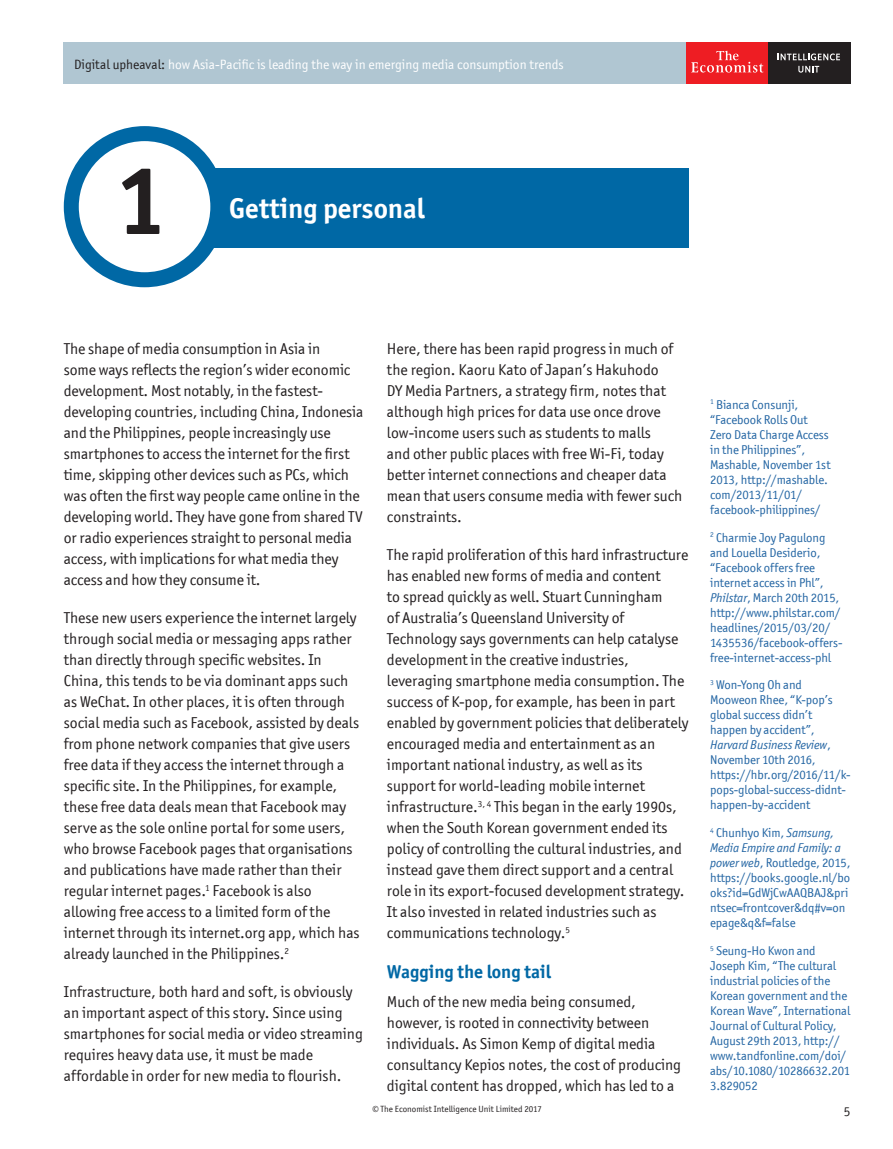
<style>
.page{position:relative;width:893px;height:1149px;background:#fff}
.page>*{position:absolute;margin:0;border:0;box-sizing:border-box;transform-origin:0 0}
.t1{font:700 97.5px "Officina San ITC";color:#231f20}
.t2{font:700 28.5px "Officina San ITC";color:#fff}
.t3{font:700 18.75px "Officina San ITC";color:#0068a5}
.t4{font:15.75px/21px "Officina San ITC";color:#231f20}
.t5{font:13.5px "Officina San ITC";color:#fff}
.t6{font:13.5px "Officina San ITC";color:#231f20}
.t7{font:12.75px/15px "Officina San ITC";letter-spacing:-.005em;color:#2365a3}
.t8{font:9px "Officina San ITC";color:#231f20}
.s1{color:#231f20}
.s2{font-style:italic}
</style>
<div class="page">
<div style="left:63px;top:43px;width:787px;height:41px;background:#b0c6d2"></div>
<div style="left:686px;top:43px;width:82px;height:41px;background:#ee1d23"></div>
<svg style="left:691px;top:51px;width:72px;height:21px"></svg>
<div style="left:768px;top:43px;width:82px;height:41px;background:#231f20"></div>
<svg style="left:778px;top:53px;width:62px;height:7px"></svg>
<svg style="left:798px;top:66px;width:21px;height:7px"></svg>
<div style="left:119px;top:168px;width:570px;height:80px;background:#0068a5"></div>
<div style="left:71px;top:133px;width:147px;height:147px;background:#fff;border-radius:50%"></div>
<div style="left:64px;top:126px;width:161px;height:161px;border:15px solid #0068a5;border-radius:50%"></div>
<p class="t5" style="left:74px;top:56px;width:491px"><span class="s1">Digital upheaval:</span> how Asia-Pacific is leading the way in emerging media consumption trends</p>
<h1 class="t1" style="left:116px;top:140px;width:54px">1</h1>
<h2 class="t2" style="left:229px;top:191px;width:197px">Getting personal</h2>
<p class="t4" style="left:64px;top:338px;width:301px">The shape of media consumption in Asia in<br>some ways reflects the region’s wider economic development. Most notably, in the fastest&shy;developing countries, including China, Indonesia and the Philippines, people increasingly use smartphones to access the internet for the first time, skipping other devices such as PCs, which was often the first way people came online in the developing world. They have gone from shared TV or radio experiences straight to personal media access, with implications for what media they access and how they consume it.</p>
<p class="t4" style="left:64px;top:606px;width:297px">These new users experience the internet largely through social media or messaging apps rather than directly through specific websites. In China, this tends to be via dominant apps such as WeChat. In other places, it is often through social media such as Facebook, assisted by deals from phone network companies that give users free data if they access the internet through a specific site. In the Philippines, for example, these free data deals mean that Facebook may serve as the sole online portal for some users, who browse Facebook pages that organisations and publications have made rather than their regular internet pages.<sup>1</sup> Facebook is also allowing free access to a limited form of the internet through its internet.org app, which has already launched in the Philippines.<sup>2</sup></p>
<p class="t4" style="left:64px;top:981px;width:301px">Infrastructure, both hard and soft, is obviously an important aspect of this story. Since using smartphones for social media or video streaming requires heavy data use, it must be made affordable in order for new media to flourish.</p>
<p class="t4" style="left:387px;top:337px;width:297px">Here, there has been rapid progress in much of the region. Kaoru Kato of Japan’s Hakuhodo<br>DY Media Partners, a strategy firm, notes that although high prices for data use once drove low-income users such as students to malls<br>and other public places with free Wi-Fi, today better internet connections and cheaper data mean that users consume media with fewer such constraints.</p>
<p class="t4" style="left:387px;top:543px;width:303px">The rapid proliferation of this hard infrastructure has enabled new forms of media and content<br>to spread quickly as well. Stuart Cunningham<br>of Australia’s Queensland University of Technology says governments can help catalyse development in the creative industries, leveraging smartphone media consumption. The success of K-pop, for example, has been in part enabled by government policies that deliberately encouraged media and entertainment as an important national industry, as well as its support for world-leading mobile internet infrastructure.<sup>3,</sup> <sup>4</sup> This began in the early 1990s, when the South Korean government ended its policy of controlling the cultural industries, and instead gave them direct support and a central role in its export-focused development strategy.<br>It also invested in related industries such as communications technology.<sup>5</sup></p>
<p class="t3" style="left:387px;top:959px;width:165px">Wagging the long tail</p>
<p class="t4" style="left:387px;top:991px;width:296px">Much of the new media being consumed, however, is rooted in connectivity between individuals. As Simon Kemp of digital media consultancy Kepios notes, the cost of producing digital content has dropped, which has led to a</p>
<p class="t8" style="left:372px;top:1102px;width:171px">© The Economist Intelligence Unit Limited 2017</p>
<p class="t7" style="left:710px;top:396px;width:122px"><sup>1</sup> Bianca Consunji, “Facebook Rolls Out<br>Zero Data Charge Access in the Philippines”,<br>Mashable, November 1st<br>2013, http://mashable. com/2013/11/01/ facebook-philippines/</p>
<p class="t7" style="left:710px;top:529px;width:134px"><sup>2</sup> Charmie Joy Pagulong and Louella Desiderio, “Facebook offers free internet access in Phl”,<br><span class="s2">Philstar</span>, March 20th 2015, http://www.philstar.com/ headlines/2015/03/20/<br>1435536/facebook-offers&shy;free-internet-access-phl</p>
<p class="t7" style="left:710px;top:677px;width:142px"><sup>3</sup> Won-Yong Oh and<br>Mooweon Rhee, “K-pop’s global success didn’t happen by accident”,<br><span class="s2">Harvard Business Review</span>,<br>November 10th 2016, https://hbr.org/2016/11/k&shy;pops-global-success-didnt&shy;happen-by-accident</p>
<p class="t7" style="left:710px;top:825px;width:142px"><sup>4</sup> Chunhyo Kim, <span class="s2">Samsung,<br>Media Empire and Family: a power web</span>, Routledge, 2015, https://books.google.nl/bo oks?id=GdWjCwAAQBAJ&amp;pri ntsec=frontcover&amp;dq#v=on epage&amp;q&amp;f=false</p>
<p class="t7" style="left:710px;top:943px;width:142px"><sup>5</sup> Seung-Ho Kwon and<br>Joseph Kim, “The cultural industrial policies of the<br>Korean government and the<br>Korean Wave”, International<br>Journal of Cultural Policy,<br>August 29th 2013, http:// www.tandfonline.com/doi/ abs/10.1080/10286632.201<br>3.829052</p>
<p class="t6" style="left:844px;top:1103px;width:8px">5</p>
</div>
